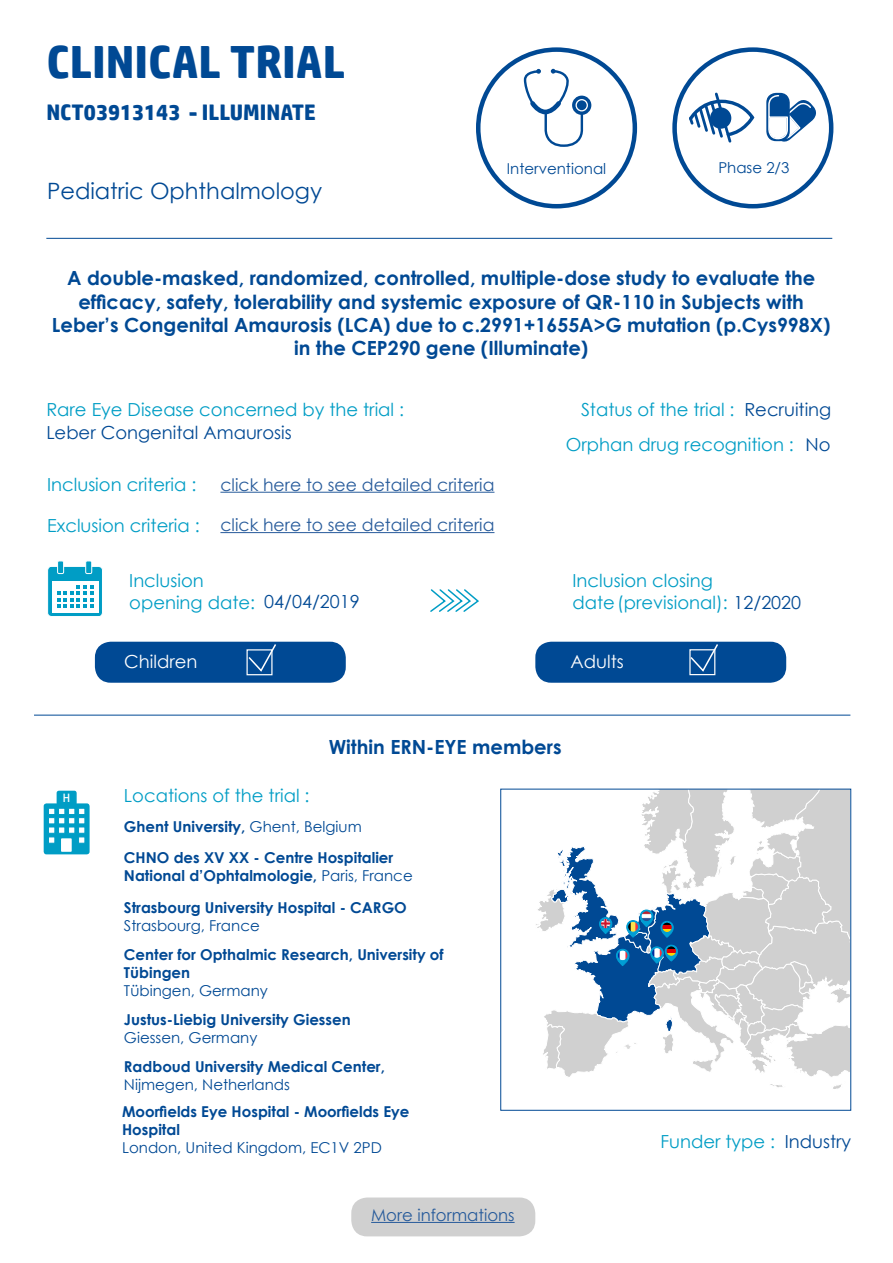
<style>
.page{position:relative;width:893px;height:1263px;background:#fff}
.page>*{position:absolute;margin:0;border:0;box-sizing:border-box;transform-origin:0 0}
.t1{font:700 46.5px "HP Simplified";color:#004994}
.t2{font:700 22.5px "HP Simplified";color:#004994}
.t3{font:22.5px "Century Gothic";color:#004994}
.t4{font:700 19.5px/23.4px "Century Gothic";color:#004994;text-align:center}
.t5{font:18px/35.1px "Century Gothic";color:#009dc5;text-align:right}
.t6{font:18px "Century Gothic";color:#004994}
.t7{font:18px "Century Gothic";color:#fff}
.t8{font:17.25px "Century Gothic";color:#275b9b}
.t9{font:16.5px "Century Gothic";color:#275b9b}
.t10{font:700 15px/18px "Century Gothic";color:#004994}
.t11{font:15px "Century Gothic";color:#004994}
.t12{font:12.15px "HP Simplified";color:#fff}
.s1{color:#004994}
.s2{font-weight:400}
</style>
<div class="page">
<hr style="left:46px;top:238px;width:786px;height:1px;background:#004994">
<div style="left:48px;top:566px;width:54px;height:50px;background:#009dc5;border-radius:4px"></div>
<div style="left:47px;top:566px;width:56px;height:51px;border:1px solid #fff;border-radius:4px"></div>
<div style="left:86px;top:561px;width:6px;height:12px;background:#009dc5"></div>
<div style="left:85px;top:560px;width:7px;height:14px;border:1px solid #fff"></div>
<div style="left:58px;top:561px;width:6px;height:12px;background:#009dc5"></div>
<div style="left:57px;top:560px;width:7px;height:14px;border:1px solid #fff"></div>
<div style="left:52px;top:581px;width:46px;height:32px;background:#fff"></div>
<svg style="left:57px;top:585px;width:37px;height:23px"></svg>
<svg style="left:430px;top:589px;width:49px;height:23px"></svg>
<div style="left:95px;top:642px;width:251px;height:41px;background:#004994;border-radius:16px"></div>
<div style="left:351px;top:1197px;width:184px;height:39px;background:#d0d0d0;border-radius:16px"></div>
<div style="left:535px;top:642px;width:251px;height:41px;background:#004994;border-radius:16px"></div>
<hr style="left:371px;top:1222px;width:144px;height:1px;background:#275b9b">
<div style="left:246px;top:649px;width:27px;height:26px;border:1px solid #fff"></div>
<div style="left:689px;top:649px;width:26px;height:26px;border:1px solid #fff"></div>
<svg style="left:689px;top:644px;width:29px;height:29px"></svg>
<svg style="left:247px;top:644px;width:29px;height:29px"></svg>
<div style="left:44px;top:803px;width:46px;height:51px;background:#009dc5;border-radius:3px"></div>
<div style="left:48px;top:808px;width:7px;height:7px;border:1px solid #009dc5"></div>
<div style="left:48px;top:817px;width:7px;height:7px;border:1px solid #009dc5"></div>
<div style="left:48px;top:827px;width:7px;height:6px;border:1px solid #009dc5"></div>
<div style="left:48px;top:837px;width:7px;height:6px;border:1px solid #009dc5"></div>
<svg style="left:49px;top:808px;width:36px;height:35px"></svg>
<div style="left:78px;top:837px;width:7px;height:6px;border:1px solid #009dc5"></div>
<div style="left:61px;top:838px;width:11px;height:14px;background:#fff"></div>
<div style="left:57px;top:791px;width:19px;height:14px;background:#009dc5;border-radius:2px"></div>
<div style="left:57px;top:791px;width:20px;height:14px;border:2px solid #009dc5;border-radius:2px"></div>
<hr style="left:220px;top:492px;width:274px;height:1px;background:#275b9b">
<hr style="left:220px;top:532px;width:274px;height:1px;background:#275b9b">
<hr style="left:34px;top:715px;width:816px;height:1px;background:#004994">
<div style="left:672px;top:47px;width:161px;height:161px;border:4px solid #004994;border-radius:50%"></div>
<div style="left:476px;top:47px;width:161px;height:161px;border:4px solid #004994;border-radius:50%"></div>
<svg style="left:572px;top:96px;width:19px;height:19px"></svg>
<div style="left:575px;top:99px;width:13px;height:12px;border:1px solid #fff;border-radius:50%"></div>
<svg style="left:523px;top:68px;width:62px;height:79px"></svg>
<svg style="left:689px;top:92px;width:66px;height:51px"></svg>
<div style="left:766px;top:93px;width:24px;height:48px;border:1px solid #004994;border-radius:9px"></div>
<svg style="left:767px;top:94px;width:49px;height:48px"></svg>
<svg style="left:535px;top:788px;width:317px;height:302px"></svg>
<h1 class="t1" style="left:46px;top:35px;width:300px">CLINICAL TRIAL</h1>
<h2 class="t2" style="left:46px;top:99px;width:271px">NCT03913143 - ILLUMINATE</h2>
<h2 class="t3" style="left:47px;top:175px;width:277px">Pediatric Ophthalmology</h2>
<p class="t11" style="left:507px;top:158px;width:101px">Interventional</p>
<p class="t11" style="left:718px;top:157px;width:73px">Phase 2/3</p>
<p class="t4" style="left:52px;top:266px;width:780px">A double-masked, randomized, controlled, multiple-dose study to evaluate the efficacy, safety, tolerability and systemic exposure of QR-110 in Subjects with Leber’s Congenital Amaurosis (LCA) due to c.2991+1655A&gt;G mutation (p.Cys998X) in the CEP290 gene (Illuminate)</p>
<p class="t5" style="left:46px;top:391px;width:359px">Rare Eye Disease concerned by the trial :</p>
<p class="t6" style="left:46px;top:420px;width:247px">Leber Congenital Amaurosis</p>
<p class="t5" style="left:47px;top:467px;width:151px">Inclusion criteria :</p>
<p class="t5" style="left:47px;top:507px;width:154px">Exclusion criteria :</p>
<p class="t8" style="left:220px;top:472px;width:276px">click here to see detailed criteria</p>
<p class="t8" style="left:220px;top:513px;width:276px">click here to see detailed criteria</p>
<p class="t5" style="left:566px;top:392px;width:267px">Status of the trial : <span class="s1">Recruiting<br></span>Orphan drug recognition : <span class="s1">No</span></p>
<p class="t5" style="left:129px;top:570px;width:127px;line-height:21.6px;text-align:left">Inclusion opening date:</p>
<p class="t5" style="left:572px;top:563px;width:142px">Inclusion closing</p>
<p class="t6" style="left:264px;top:589px;width:97px">04/04/2019</p>
<p class="t5" style="left:572px;top:584px;width:230px">date(previsional): <span class="s1">12/2020</span></p>
<p class="t7" style="left:124px;top:649px;width:75px">Children</p>
<p class="t7" style="left:571px;top:649px;width:55px">Adults</p>
<p class="t12" style="left:63px;top:791px;width:9px">H</p>
<p class="t5" style="left:124px;top:778px;width:187px">Locations of the trial :</p>
<h3 class="t4" style="left:329px;top:734px;width:234px">Within ERN-EYE members</h3>
<p class="t10" style="left:124px;top:816px;width:239px">Ghent University, <span class="s2">Ghent, Belgium</span></p>
<p class="t10" style="left:124px;top:848px;width:290px">CHNO des XV XX - Centre Hospitalier<br>National d’Ophtalmologie, <span class="s2">Paris, France</span></p>
<p class="t10" style="left:124px;top:898px;width:284px">Strasbourg University Hospital - CARGO</p>
<p class="t11" style="left:124px;top:915px;width:137px">Strasbourg, France</p>
<p class="t10" style="left:124px;top:944px;width:321px">Center for Opthalmic Research, University of<br>Tübingen</p>
<p class="t11" style="left:124px;top:980px;width:146px">Tübingen, Germany</p>
<p class="t10" style="left:124px;top:1010px;width:228px">Justus-Liebig University Giessen</p>
<p class="t11" style="left:124px;top:1027px;width:135px">Giessen, Germany</p>
<p class="t10" style="left:124px;top:1057px;width:262px">Radboud University Medical Center,</p>
<p class="t11" style="left:124px;top:1074px;width:168px">Nijmegen, Netherlands</p>
<p class="t10" style="left:122px;top:1102px;width:289px">Moorfields Eye Hospital - Moorfields Eye<br>Hospital</p>
<p class="t11" style="left:122px;top:1137px;width:261px">London, United Kingdom, EC1V 2PD</p>
<p class="t9" style="left:371px;top:1203px;width:145px">More informations</p>
<p class="t5" style="left:660px;top:1124px;width:116px">Funder type :</p>
<p class="t6" style="left:785px;top:1129px;width:68px">Industry</p>
</div>
